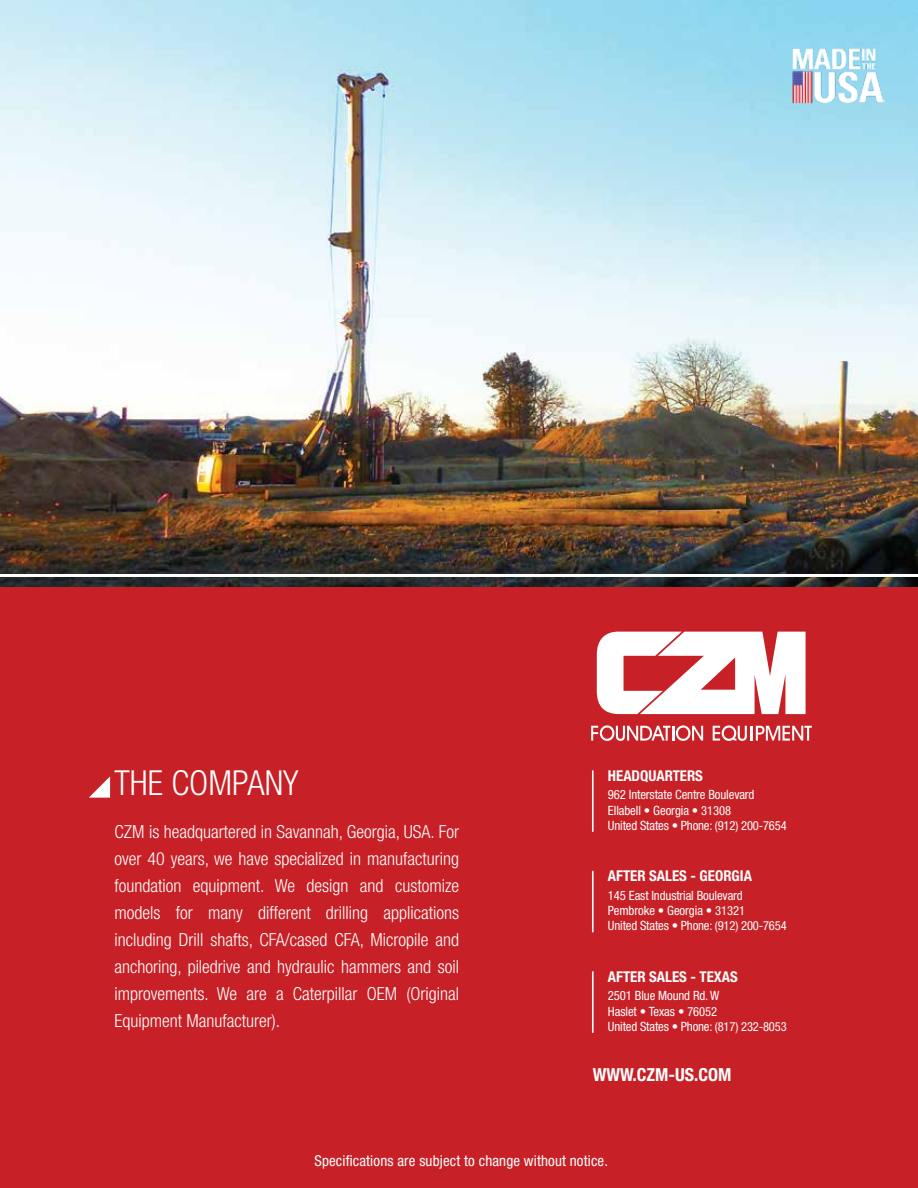
<style>
.page{position:relative;width:918px;height:1188px;background:#fff}
.page>*{position:absolute;margin:0;border:0;box-sizing:border-box;transform-origin:0 0}
.t1{font:300 condensed 34.5px "Helvetica Neue LT Std";color:#fff}
.t2{font:300 condensed 18px/27px "Helvetica Neue LT Std";color:#fff;text-align:justify}
.t3{font:700 condensed 18px "Helvetica Neue LT Std";color:#fff}
.t4{font:condensed 15px "Helvetica Neue LT Std";letter-spacing:.01em;color:#fff}
.t5{font:700 condensed 14.85px "Helvetica Neue LT Std";color:#fff}
.t6{font:condensed 12.75px/15.1px "Helvetica Neue LT Std";letter-spacing:-.01em;color:#fff}
.s1{font-size:12.6px}
</style>
<div class="page">
<img style="left:0;top:0;width:918px;height:588px">
<hr style="left:0;top:574px;width:918px;height:3px;background:#fff">
<div style="left:0;top:588px;width:918px;height:600px;background:#c72127"></div>
<hr style="left:592px;top:871px;width:2px;height:61px;background:#fff">
<hr style="left:592px;top:771px;width:2px;height:60px;background:#fff">
<hr style="left:592px;top:972px;width:2px;height:60px;background:#fff">
<svg style="left:597px;top:632px;width:209px;height:82px"></svg>
<svg style="left:713px;top:725px;width:99px;height:16px"></svg>
<svg style="left:591px;top:725px;width:112px;height:16px"></svg>
<img style="left:791px;top:48px;width:93px;height:56px">
<svg style="left:89px;top:776px;width:21px;height:22px"></svg>
<h1 class="t1" style="left:115px;top:763px;width:185px">THE COMPANY</h1>
<p class="t2" style="left:115px;top:818px;width:346px">CZM is headquartered in Savannah, Georgia, USA. For over 40 years, we have specialized in manufacturing foundation equipment. We design and customize models for many different drilling applications including Drill shafts, CFA/cased CFA, Micropile and anchoring, piledrive and hydraulic hammers and soil improvements. We are a Caterpillar OEM (Original Equipment Manufacturer).</p>
<p class="t5" style="left:608px;top:767px;width:97px">HEADQUARTERS</p>
<p class="t6" style="left:608px;top:787px;width:180px">962 Interstate Centre Boulevard<br>Ellabell • Georgia • <span class="s1">31308<br></span>United States • Phone: <span class="s1">(912) 200-7654</span></p>
<p class="t5" style="left:608px;top:867px;width:146px">AFTER SALES - GEORGIA</p>
<p class="t6" style="left:608px;top:888px;width:180px">145 East Industrial Boulevard<br>Pembroke • Georgia • <span class="s1">31321<br></span>United States • Phone: <span class="s1">(912) 200-7654</span></p>
<p class="t5" style="left:608px;top:968px;width:131px">AFTER SALES - TEXAS</p>
<p class="t6" style="left:608px;top:988px;width:180px">2501 Blue Mound Rd. W<br>Haslet • Texas • <span class="s1">76052<br></span>United States • Phone: <span class="s1">(817) 232-8053</span></p>
<p class="t3" style="left:593px;top:1064px;width:140px">WWW.CZM-US.COM</p>
<p class="t4" style="left:314px;top:1152px;width:295px">Specifications are subject to change without notice.</p>
</div>
